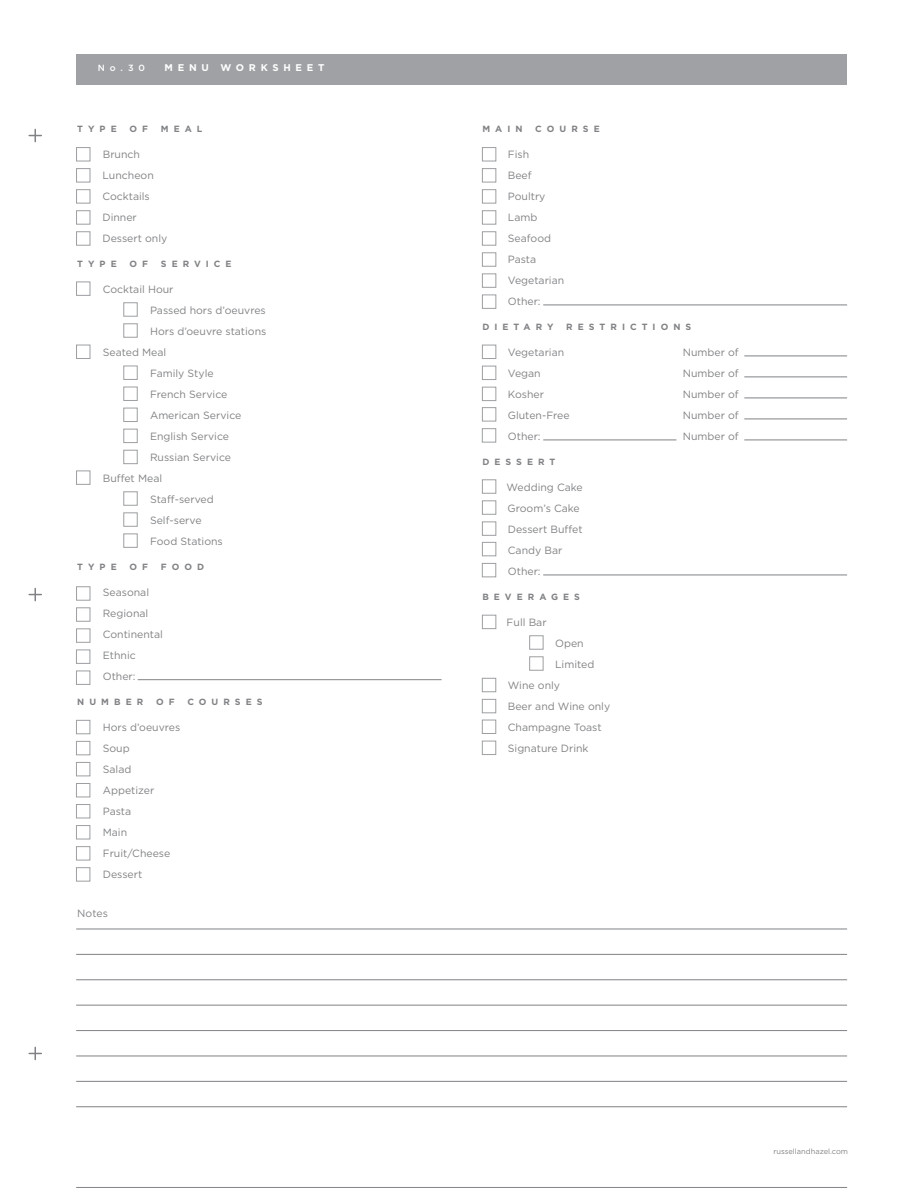
<style>
.page{position:relative;width:918px;height:1188px;background:#fff}
.page>*{position:absolute;margin:0;border:0;box-sizing:border-box;transform-origin:0 0}
.t1{font:10.5px/21px "Gotham";color:#808285}
.t2{font:700 9.75px "Gotham";letter-spacing:.485em;color:#fff}
.t3{font:700 9px "Gotham";letter-spacing:.56em;color:#808285}
.t4{font:500 9px "Gotham";color:#fff}
.t5{font:7.5px "Gotham";color:#808285}
</style>
<div class="page">
<svg style="left:29px;top:129px;width:12px;height:13px"></svg>
<svg style="left:29px;top:588px;width:12px;height:13px"></svg>
<svg style="left:29px;top:1047px;width:12px;height:13px"></svg>
<div style="left:76px;top:54px;width:771px;height:30px;background:#9fa1a4"></div>
<div style="left:76px;top:147px;width:14px;height:14px;border:1px solid #9d9fa2"></div>
<div style="left:76px;top:168px;width:14px;height:14px;border:1px solid #9d9fa2"></div>
<div style="left:76px;top:189px;width:14px;height:14px;border:1px solid #9d9fa2"></div>
<div style="left:76px;top:210px;width:14px;height:14px;border:1px solid #9d9fa2"></div>
<div style="left:76px;top:231px;width:14px;height:14px;border:1px solid #9d9fa2"></div>
<div style="left:76px;top:282px;width:14px;height:14px;border:1px solid #9d9fa2"></div>
<div style="left:76px;top:345px;width:14px;height:14px;border:1px solid #9d9fa2"></div>
<div style="left:76px;top:608px;width:14px;height:14px;border:1px solid #9d9fa2"></div>
<div style="left:76px;top:629px;width:14px;height:14px;border:1px solid #9d9fa2"></div>
<div style="left:76px;top:471px;width:14px;height:14px;border:1px solid #9d9fa2"></div>
<div style="left:124px;top:492px;width:13px;height:14px;border:1px solid #9d9fa2"></div>
<div style="left:76px;top:586px;width:14px;height:14px;border:1px solid #9d9fa2"></div>
<div style="left:124px;top:513px;width:13px;height:14px;border:1px solid #9d9fa2"></div>
<div style="left:124px;top:534px;width:13px;height:14px;border:1px solid #9d9fa2"></div>
<div style="left:76px;top:650px;width:14px;height:14px;border:1px solid #9d9fa2"></div>
<div style="left:76px;top:671px;width:14px;height:14px;border:1px solid #9d9fa2"></div>
<div style="left:76px;top:720px;width:14px;height:14px;border:1px solid #9d9fa2"></div>
<div style="left:76px;top:741px;width:14px;height:14px;border:1px solid #9d9fa2"></div>
<div style="left:76px;top:762px;width:14px;height:14px;border:1px solid #9d9fa2"></div>
<div style="left:76px;top:783px;width:14px;height:14px;border:1px solid #9d9fa2"></div>
<div style="left:76px;top:804px;width:14px;height:14px;border:1px solid #9d9fa2"></div>
<div style="left:76px;top:825px;width:14px;height:14px;border:1px solid #9d9fa2"></div>
<div style="left:76px;top:846px;width:14px;height:14px;border:1px solid #9d9fa2"></div>
<div style="left:76px;top:867px;width:14px;height:14px;border:1px solid #9d9fa2"></div>
<div style="left:482px;top:147px;width:14px;height:14px;border:1px solid #9d9fa2"></div>
<div style="left:482px;top:168px;width:14px;height:14px;border:1px solid #9d9fa2"></div>
<div style="left:482px;top:189px;width:14px;height:14px;border:1px solid #9d9fa2"></div>
<div style="left:482px;top:210px;width:14px;height:14px;border:1px solid #9d9fa2"></div>
<div style="left:482px;top:231px;width:14px;height:14px;border:1px solid #9d9fa2"></div>
<div style="left:482px;top:253px;width:14px;height:14px;border:1px solid #9d9fa2"></div>
<div style="left:482px;top:274px;width:14px;height:14px;border:1px solid #9d9fa2"></div>
<div style="left:482px;top:295px;width:14px;height:14px;border:1px solid #9d9fa2"></div>
<div style="left:482px;top:615px;width:14px;height:14px;border:1px solid #9d9fa2"></div>
<div style="left:482px;top:678px;width:14px;height:14px;border:1px solid #9d9fa2"></div>
<div style="left:482px;top:699px;width:14px;height:14px;border:1px solid #9d9fa2"></div>
<div style="left:482px;top:741px;width:14px;height:14px;border:1px solid #9d9fa2"></div>
<div style="left:529px;top:636px;width:14px;height:13px;border:1px solid #9d9fa2"></div>
<div style="left:482px;top:720px;width:14px;height:14px;border:1px solid #9d9fa2"></div>
<div style="left:529px;top:657px;width:14px;height:14px;border:1px solid #9d9fa2"></div>
<div style="left:124px;top:302px;width:13px;height:14px;border:1px solid #9d9fa2"></div>
<div style="left:124px;top:324px;width:13px;height:14px;border:1px solid #9d9fa2"></div>
<div style="left:124px;top:366px;width:13px;height:14px;border:1px solid #9d9fa2"></div>
<div style="left:124px;top:387px;width:13px;height:14px;border:1px solid #9d9fa2"></div>
<div style="left:124px;top:408px;width:13px;height:14px;border:1px solid #9d9fa2"></div>
<div style="left:124px;top:429px;width:13px;height:14px;border:1px solid #9d9fa2"></div>
<div style="left:482px;top:480px;width:14px;height:14px;border:1px solid #9d9fa2"></div>
<div style="left:482px;top:501px;width:14px;height:14px;border:1px solid #9d9fa2"></div>
<div style="left:482px;top:522px;width:14px;height:14px;border:1px solid #9d9fa2"></div>
<div style="left:482px;top:542px;width:14px;height:14px;border:1px solid #9d9fa2"></div>
<div style="left:482px;top:563px;width:14px;height:14px;border:1px solid #9d9fa2"></div>
<div style="left:482px;top:345px;width:14px;height:14px;border:1px solid #9d9fa2"></div>
<div style="left:482px;top:366px;width:14px;height:14px;border:1px solid #9d9fa2"></div>
<div style="left:482px;top:387px;width:14px;height:14px;border:1px solid #9d9fa2"></div>
<div style="left:482px;top:407px;width:14px;height:14px;border:1px solid #9d9fa2"></div>
<div style="left:482px;top:428px;width:14px;height:14px;border:1px solid #9d9fa2"></div>
<hr style="left:138px;top:679px;width:304px;height:1px;background:#808285">
<hr style="left:543px;top:305px;width:304px;height:1px;background:#808285">
<hr style="left:543px;top:575px;width:304px;height:1px;background:#808285">
<hr style="left:543px;top:440px;width:133px;height:1px;background:#808285">
<hr style="left:744px;top:440px;width:103px;height:1px;background:#808285">
<hr style="left:744px;top:419px;width:103px;height:1px;background:#808285">
<hr style="left:744px;top:398px;width:103px;height:1px;background:#808285">
<hr style="left:744px;top:377px;width:103px;height:1px;background:#808285">
<hr style="left:744px;top:356px;width:103px;height:1px;background:#808285">
<hr style="left:76px;top:1030px;width:771px;height:1px;background:#808285">
<hr style="left:76px;top:1056px;width:771px;height:1px;background:#808285">
<hr style="left:76px;top:1187px;width:771px;height:1px;background:#808285">
<hr style="left:76px;top:1081px;width:771px;height:1px;background:#808285">
<hr style="left:76px;top:929px;width:771px;height:1px;background:#808285">
<hr style="left:76px;top:1107px;width:771px;height:1px;background:#808285">
<hr style="left:76px;top:954px;width:771px;height:1px;background:#808285">
<hr style="left:76px;top:980px;width:771px;height:1px;background:#808285">
<hr style="left:76px;top:1005px;width:771px;height:1px;background:#808285">
<div style="left:124px;top:450px;width:13px;height:14px;border:1px solid #9d9fa2"></div>
<p class="t4" style="left:98px;top:63px;width:49px">No.30</p>
<p class="t2" style="left:165px;top:62px;width:161px">MENU WORKSHEET</p>
<p class="t3" style="left:77px;top:124px;width:41px">TYPE</p>
<p class="t3" style="left:130px;top:124px;width:20px">O F</p>
<p class="t3" style="left:161px;top:124px;width:43px">MEAL</p>
<p class="t1" style="left:102px;top:144px;width:66px">Brunch<br>Luncheon<br>Cocktails<br>Dinner<br>Dessert only</p>
<p class="t3" style="left:77px;top:259px;width:41px">TYPE</p>
<p class="t3" style="left:130px;top:259px;width:20px">O F</p>
<p class="t3" style="left:161px;top:259px;width:72px">SERVICE</p>
<p class="t1" style="left:103px;top:279px;width:72px">Cocktail Hour</p>
<p class="t1" style="left:150px;top:300px;width:117px">Passed hors d’oeuvres</p>
<p class="t1" style="left:150px;top:321px;width:118px">Hors d’oeuvre stations</p>
<p class="t1" style="left:103px;top:342px;width:65px">Seated Meal</p>
<p class="t1" style="left:150px;top:363px;width:65px">Family Style</p>
<p class="t1" style="left:150px;top:384px;width:79px">French Service</p>
<p class="t1" style="left:150px;top:405px;width:93px">American Service</p>
<p class="t1" style="left:150px;top:426px;width:81px">English Service</p>
<p class="t1" style="left:150px;top:447px;width:83px">Russian Service</p>
<p class="t1" style="left:103px;top:468px;width:61px">Buffet Meal</p>
<p class="t1" style="left:150px;top:489px;width:65px">Staff-served</p>
<p class="t1" style="left:150px;top:510px;width:53px">Self-serve</p>
<p class="t1" style="left:150px;top:531px;width:74px">Food Stations</p>
<p class="t3" style="left:77px;top:562px;width:41px">TYPE</p>
<p class="t3" style="left:130px;top:562px;width:20px">O F</p>
<p class="t3" style="left:161px;top:562px;width:45px">FOOD</p>
<p class="t1" style="left:103px;top:582px;width:62px">Seasonal<br>Regional<br>Continental<br>Ethnic<br>Other:</p>
<p class="t3" style="left:77px;top:697px;width:67px">NUMBER</p>
<p class="t3" style="left:156px;top:697px;width:20px">O F</p>
<p class="t3" style="left:187px;top:697px;width:77px">COURSES</p>
<p class="t1" style="left:103px;top:717px;width:79px">Hors d’oeuvres<br>Soup<br>Salad<br>Appetizer<br>Pasta<br>Main<br>Fruit/Cheese<br>Dessert</p>
<p class="t1" style="left:77px;top:903px;width:32px">Notes</p>
<p class="t3" style="left:482px;top:124px;width:42px">MAIN</p>
<p class="t3" style="left:535px;top:124px;width:66px">COURSE</p>
<p class="t1" style="left:508px;top:144px;width:58px">Fish<br>Beef<br>Poultry<br>Lamb<br>Seafood<br>Pasta<br>Vegetarian<br>Other:</p>
<p class="t3" style="left:482px;top:322px;width:73px">DIETARY</p>
<p class="t3" style="left:566px;top:322px;width:126px">RESTRICTIONS</p>
<p class="t1" style="left:508px;top:342px;width:63px">Vegetarian<br>Vegan<br>Kosher<br>Gluten-Free<br>Other:</p>
<p class="t3" style="left:482px;top:457px;width:75px">DESSERT</p>
<p class="t1" style="left:507px;top:477px;width:78px">Wedding Cake<br>Groom’s Cake<br>Dessert Buffet<br>Candy Bar<br>Other:</p>
<p class="t3" style="left:482px;top:592px;width:99px">BEVERAGES</p>
<p class="t1" style="left:507px;top:612px;width:41px">Full Bar</p>
<p class="t1" style="left:555px;top:633px;width:30px">Open</p>
<p class="t1" style="left:555px;top:654px;width:41px">Limited</p>
<p class="t1" style="left:508px;top:675px;width:54px">Wine only</p>
<p class="t1" style="left:508px;top:696px;width:104px">Beer and Wine only</p>
<p class="t1" style="left:508px;top:717px;width:95px">Champagne Toast</p>
<p class="t1" style="left:508px;top:738px;width:82px">Signature Drink</p>
<p class="t1" style="left:683px;top:342px;width:57px;text-align:justify">Number of Number of Number of Number of Number of</p>
<p class="t5" style="left:773px;top:1147px;width:76px">russellandhazel.com</p>
</div>
